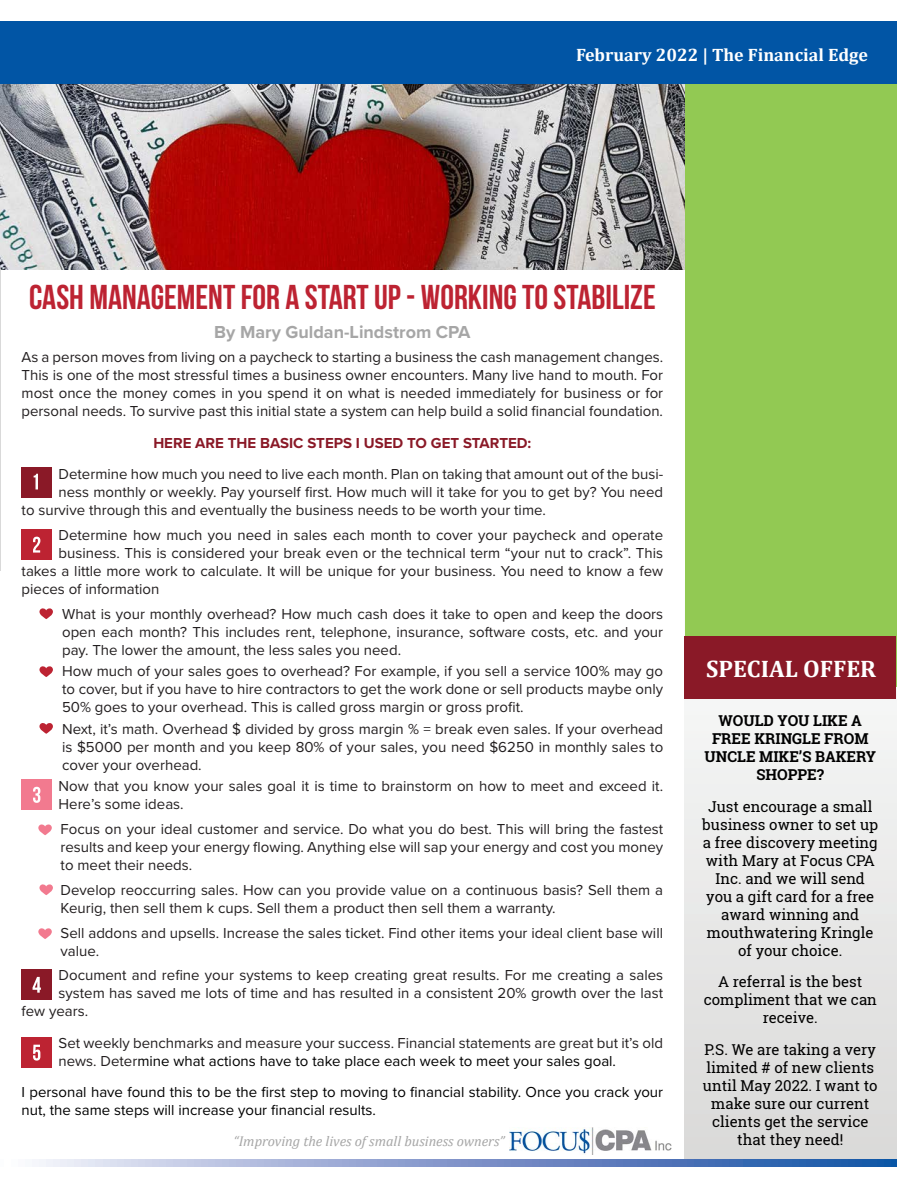
<style>
.page{position:relative;width:918px;height:1188px;background:#fff}
.page>*{position:absolute;margin:0;border:0;box-sizing:border-box;transform-origin:0 0}
.Focus_Heading{font:700 34.5px "Bebas Neue";color:#bd2332}
.t1{font:700 24px "Cambria";color:#fff}
.t2{font:700 18px "Cambria";color:#fff}
.Focus_Heading-2{font:700 18px "Proxima Nova";color:#a6a6a6}
.Focus_Paragraph_Text{font:15px/18px "Proxima Nova";color:#231f20;text-align:justify}
.Focus_Paragraph_Text-2{font:15px/18px "Roboto Slab";color:#000;text-align:center}
.Focus_Paragraph_Text-3{font:15px/18px "Proxima Nova";color:#000}
.Focus_Paragraph_Text-4{font:700 15px/18px "Roboto Slab";color:#000;text-align:center}
.Focus_Paragraph_Text-5{font:700 15px "Proxima Nova";color:#8a1927}
.t3{font:italic 14.25px "Cambria";color:#a6a6a6}
.s1{color:#000}
</style>
<div class="page">
<svg style="left:685px;top:715px;width:211px;height:444px"></svg>
<div style="left:685px;top:84px;width:211px;height:603px;background:#92c953"></div>
<hr style="left:0;top:84px;width:1px;height:487px;background:#d9d9d9">
<img style="left:510px;top:1128px;width:161px;height:27px">
<div style="left:0;top:22px;width:896px;height:62px;background:#0155a5"></div>
<img style="left:0;top:84px;width:685px;height:186px">
<div style="left:22px;top:467px;width:30px;height:31px;background:#8a1927"></div>
<svg style="left:34px;top:474px;width:4px;height:15px"></svg>
<div style="left:22px;top:530px;width:30px;height:30px;background:#bd2332"></div>
<svg style="left:33px;top:537px;width:7px;height:16px"></svg>
<div style="left:22px;top:780px;width:30px;height:30px;background:#f27a8f"></div>
<svg style="left:33px;top:787px;width:7px;height:16px"></svg>
<div style="left:22px;top:970px;width:30px;height:30px;background:#8a1927"></div>
<svg style="left:33px;top:977px;width:8px;height:16px"></svg>
<div style="left:22px;top:1038px;width:30px;height:30px;background:#bd2332"></div>
<svg style="left:33px;top:1045px;width:7px;height:16px"></svg>
<div style="left:684px;top:636px;width:212px;height:63px;background:#8a1927"></div>
<svg style="left:39px;top:608px;width:14px;height:11px"></svg>
<svg style="left:39px;top:666px;width:14px;height:11px"></svg>
<svg style="left:39px;top:723px;width:14px;height:11px"></svg>
<svg style="left:38px;top:824px;width:14px;height:11px"></svg>
<svg style="left:39px;top:884px;width:14px;height:11px"></svg>
<svg style="left:38px;top:928px;width:14px;height:11px"></svg>
<svg style="left:39px;top:1159px;width:857px;height:7px;background:#7f98ca"></svg>
<p class="t2" style="left:576px;top:42px;width:294px">February 2022 | The Financial Edge</p>
<p class="Focus_Heading" style="left:29px;top:278px;width:628px">CASH MANAGEMENT FOR A START UP - WORKING TO STABILIZE</p>
<p class="Focus_Heading-2" style="left:214px;top:318px;width:258px">By Mary Guldan-Lindstrom CPA</p>
<p class="Focus_Paragraph_Text" style="left:22px;top:348px;width:643px">As a person moves from living on a paycheck to starting a business the cash management changes.<br>This is one of the most stressful times a business owner encounters. Many live hand to mouth. For most once the money comes in you spend it on what is needed immediately for business or for personal needs. To survive past this initial state a system can help build a solid financial foundation.</p>
<p class="Focus_Paragraph_Text-5" style="left:153px;top:432px;width:380px">HERE ARE THE BASIC STEPS I USED TO GET STARTED:</p>
<p class="Focus_Paragraph_Text" style="left:59px;top:465px;width:606px">Determine how much you need to live each month. Plan on taking that amount out of the busi-</p>
<p class="Focus_Paragraph_Text" style="left:59px;top:483px;width:606px">ness monthly or weekly. Pay yourself first. How much will it take for you to get by? You need</p>
<p class="Focus_Paragraph_Text" style="left:22px;top:501px;width:526px">to survive through this and eventually the business needs to be worth your time.</p>
<p class="Focus_Paragraph_Text" style="left:59px;top:525px;width:606px">Determine how much you need in sales each month to cover your paycheck and operate</p>
<p class="Focus_Paragraph_Text" style="left:59px;top:543px;width:606px">business. This is considered your break even or the technical term “your nut to crack”. This</p>
<p class="Focus_Paragraph_Text" style="left:22px;top:561px;width:643px">takes a little more work to calculate. It will be unique for your business. You need to know a few</p>
<p class="Focus_Paragraph_Text" style="left:22px;top:579px;width:139px">pieces of information</p>
<p class="Focus_Paragraph_Text" style="left:62px;top:604px;width:603px">What is your monthly overhead? How much cash does it take to open and keep the doors open each month? This includes rent, telephone, insurance, software costs, etc. and your pay. The lower the amount, the less sales you need.</p>
<p class="Focus_Paragraph_Text" style="left:62px;top:662px;width:603px">How much of your sales goes to overhead? For example, if you sell a service 100% may go to cover, but if you have to hire contractors to get the work done or sell products maybe only 50% goes to your overhead. This is called gross margin or gross profit.</p>
<p class="Focus_Paragraph_Text" style="left:62px;top:719px;width:603px">Next, it’s math. Overhead $ divided by gross margin % = break even sales. If your overhead is $5000 per month and you keep 80% of your sales, you need $6250 in monthly sales to cover your overhead.</p>
<p class="Focus_Paragraph_Text" style="left:59px;top:777px;width:606px">Now that you know your sales goal it is time to brainstorm on how to meet and exceed it.<br>Here’s some ideas.</p>
<p class="Focus_Paragraph_Text" style="left:61px;top:819px;width:604px">Focus on your ideal customer and service. Do what you do best. This will bring the fastest results and keep your energy flowing. Anything else will sap your energy and cost you money to meet their needs.</p>
<p class="Focus_Paragraph_Text" style="left:61px;top:880px;width:604px">Develop reoccurring sales. How can you provide value on a continuous basis? Sell them a<br>Keurig, then sell them k cups. Sell them a product then sell them a warranty.</p>
<p class="Focus_Paragraph_Text" style="left:61px;top:923px;width:604px">Sell addons and upsells. Increase the sales ticket. Find other items your ideal client base will value.</p>
<p class="Focus_Paragraph_Text" style="left:59px;top:966px;width:606px">Document and refine your systems to keep creating great results. For me creating a sales</p>
<p class="Focus_Paragraph_Text" style="left:59px;top:984px;width:606px">system has saved me lots of time and has resulted in a consistent 20% growth over the last</p>
<p class="Focus_Paragraph_Text" style="left:22px;top:1002px;width:68px">few years.</p>
<p class="Focus_Paragraph_Text" style="left:59px;top:1033px;width:606px">Set weekly benchmarks and measure your success. Financial statements are great but it’s old news. Deter<span class="s1">mine what actions have to take place each week to meet your sales goal.</span></p>
<p class="Focus_Paragraph_Text-3" style="left:22px;top:1083px;width:643px">I personal have found this to be the first step to moving to financial stability. Once you crack your nut, the same steps will increase your financial results.</p>
<p class="t3" style="left:234px;top:1131px;width:273px">“Improving the lives of small business owners”</p>
<p class="t1" style="left:706px;top:651px;width:171px">SPECIAL OFFER</p>
<p class="Focus_Paragraph_Text-4" style="left:705px;top:712px;width:173px">WOULD YOU LIKE A<br>FREE KRINGLE FROM<br>UNCLE MIKE’S BAKERY<br>SHOPPE?</p>
<p class="Focus_Paragraph_Text-2" style="left:702px;top:797px;width:178px">Just encourage a small business owner to set up a free discovery meeting with Mary at Focus CPA<br>Inc. and we will send you a gift card for a free award winning and mouthwatering Kringle of your choice.</p>
<p class="Focus_Paragraph_Text-2" style="left:704px;top:973px;width:175px">A referral is the best compliment that we can receive.</p>
<p class="Focus_Paragraph_Text-2" style="left:703px;top:1040px;width:176px">P.S. We are taking a very limited # of new clients until May 2022. I want to make sure our current clients get the service that they need!</p>
</div>
